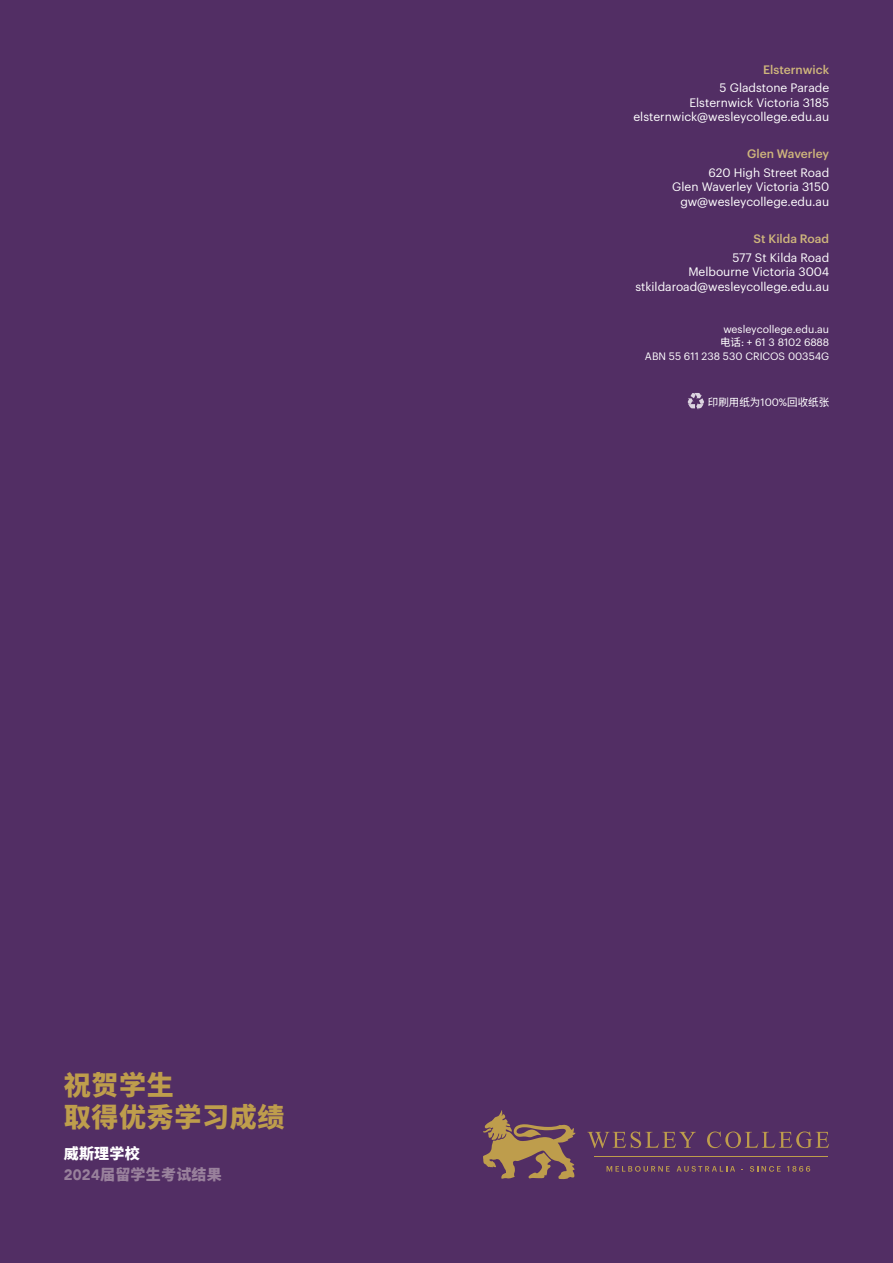
<style>
.page{position:relative;width:893px;height:1263px;background:#522e64}
.page>*{position:absolute;margin:0;border:0;box-sizing:border-box;transform-origin:0 0}
.t1{font:900 27px/32px "Noto Sans SC";letter-spacing:.025em;color:#be9d4c}
.t2{font:900 15px/21px "Noto Sans SC";letter-spacing:.015em;color:#99819c}
.t3{font:12px/14.4px "Graphik";color:#fff;text-align:right}
.t4{font:500 12px "Graphik";color:#cfb67c}
.t5{font:10.5px/13.5px "Graphik";color:#fff;text-align:right}
.t6{font:10.5px "Noto Sans SC";color:#fff}
.s1{color:#fff}
.s2{font-family:"Avenir"}
.s3{font-family:"Noto Sans SC"}
.s4{font-family:"Graphik"}
</style>
<div class="page">
<svg style="left:483px;top:1110px;width:92px;height:69px"></svg>
<svg style="left:587px;top:1131px;width:109px;height:17px"></svg>
<svg style="left:707px;top:1131px;width:122px;height:17px"></svg>
<hr style="left:594px;top:1156px;width:234px;height:1px;background:#be9d4c">
<svg style="left:607px;top:1166px;width:63px;height:6px"></svg>
<svg style="left:677px;top:1166px;width:58px;height:6px"></svg>
<svg style="left:750px;top:1166px;width:31px;height:6px"></svg>
<svg style="left:787px;top:1166px;width:23px;height:6px"></svg>
<svg style="left:688px;top:393px;width:16px;height:17px"></svg>
<h1 class="t1" style="left:64px;top:1070px;width:222px">祝贺学生<br>取得优秀学习成绩</h1>
<p class="t2" style="left:64px;top:1144px;width:159px"><span class="s1">威斯理学校<br></span><span class="s2">2024</span>届留学生考试结果</p>
<p class="t4" style="left:763px;top:60px;width:67px">Elsternwick</p>
<p class="t3" style="left:633px;top:80px;width:197px">5 Gladstone Parade<br>Elsternwick Victoria 3185 elsternwick@wesleycollege.edu.au</p>
<p class="t4" style="left:747px;top:145px;width:84px">Glen Waverley</p>
<p class="t3" style="left:672px;top:164px;width:158px">620 High Street Road<br>Glen Waverley Victoria 3150 gw@wesleycollege.edu.au</p>
<p class="t4" style="left:754px;top:230px;width:77px">St Kilda Road</p>
<p class="t3" style="left:635px;top:249px;width:195px">577 St Kilda Road<br>Melbourne Victoria 3004 stkildaroad@wesleycollege.edu.au</p>
<p class="t5" style="left:645px;top:321px;width:186px">wesleycollege.edu.au<br><span class="s3">电话</span>: + 61 3 8102 6888<br>ABN 55 611 238 530 CRICOS 00354G</p>
<p class="t6" style="left:708px;top:396px;width:123px">印刷用纸为<span class="s4">100%</span>回收纸张</p>
</div>
